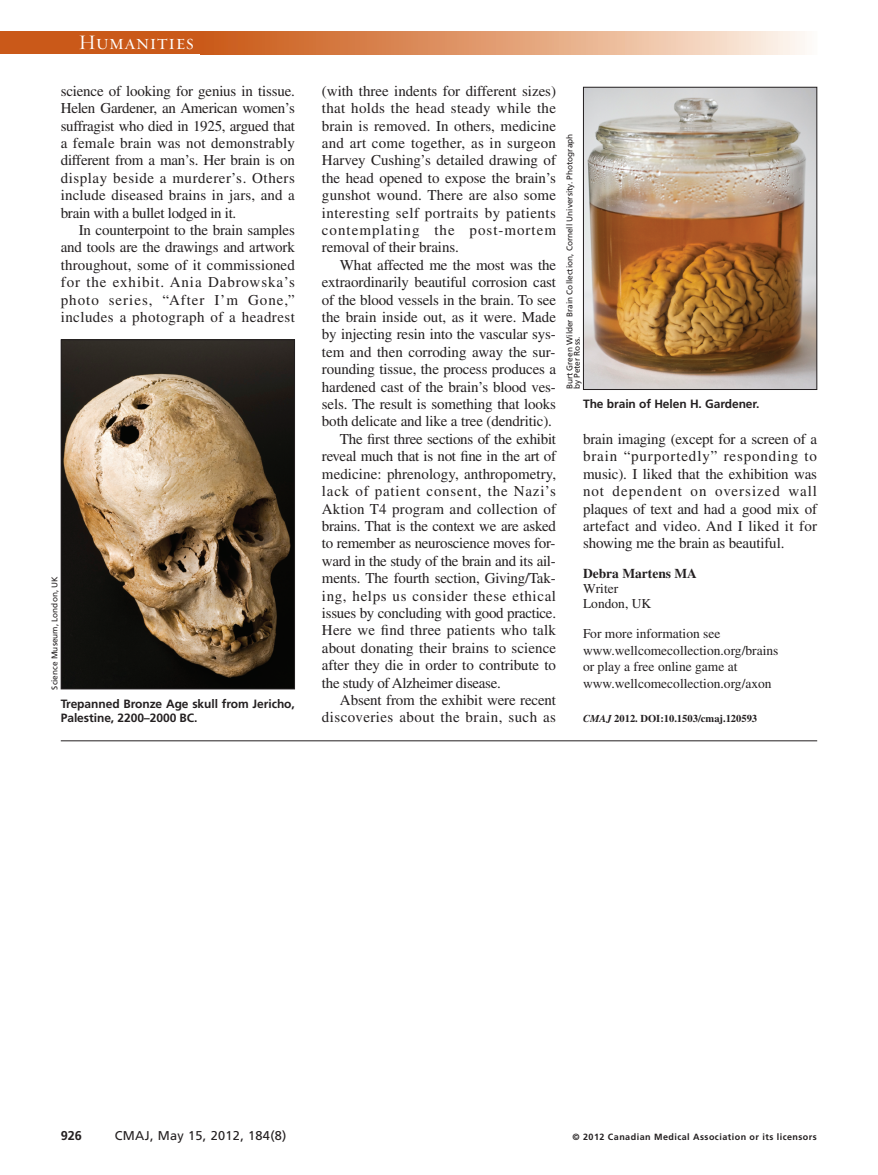
<style>
.page{position:relative;width:878px;height:1175px;background:#fff}
.page>*{position:absolute;margin:0;border:0;box-sizing:border-box;transform-origin:0 0}
.t1{font:21px "Requiem Display HTF Small Caps";letter-spacing:.005em;color:#fff}
.t2{font:15px/17.4px "Times LT Std";letter-spacing:-.01em;color:#231f20;text-align:justify}
.t3{font:15px "Times LT Std";letter-spacing:.04em;color:#231f20}
.t4{font:15px "Times LT Std";letter-spacing:.03em;color:#231f20}
.t5{font:15px "Times LT Std";letter-spacing:.05em;color:#231f20}
.t6{font:15px "Times LT Std";letter-spacing:.01em;color:#231f20}
.t7{font:15px "Times LT Std";letter-spacing:.015em;color:#231f20}
.t8{font:13.5px/16.5px "Times LT Std";color:#231f20}
.t9{font:700 13.5px "Times LT Std";color:#231f20}
.t10{font:12.75px "Frutiger LT Std";letter-spacing:.025em;color:#231f20}
.t11{font:700 12.75px "Frutiger LT Std";color:#231f20}
.t12{font:700 12px/14.2px "Frutiger LT Std";letter-spacing:-.005em;color:#231f20}
.t13{font:700 10.5px "Times LT Std";color:#231f20}
.t14{font:700 9px "Frutiger LT Std";letter-spacing:.05em;color:#231f20}
.t15{font:8.25px/7.5px "Frutiger LT Std";color:#231f20}
.s1{font-style:italic}
</style>
<div class="page">
<div style="left:0;top:32px;width:207px;height:22px;background:#ca5919"></div>
<div style="left:200px;top:32px;width:617px;height:22px;background:linear-gradient(to right,#c9540e,#fef4ea)"></div>
<img style="left:585px;top:89px;width:230px;height:299px">
<div style="left:583px;top:87px;width:234px;height:303px;border:1px solid #231f20"></div>
<img style="left:63px;top:341px;width:230px;height:346px">
<div style="left:61px;top:339px;width:234px;height:350px;border:1px solid #231f20"></div>
<hr style="left:61px;top:740px;width:756px;height:1px;background:#231f20">
<h1 class="t1" style="left:79px;top:30px;width:117px">Humanities</h1>
<p class="t2" style="left:61px;top:84px;width:236px">science of looking for genius in tissue.<br>Helen Gardener, an American women’s suffragist who died in 1925, argued that a female brain was not demonstrably different from a man’s. Her brain is on display beside a murderer’s. Others include diseased brains in jars, and a brain with a bullet lodged in it.</p>
<p class="t2" style="left:61px;top:223px;width:236px;text-indent:18px">In counterpoint to the brain samples and tools are the drawings and artwork throughout, some of it commissioned for the exhibit. Ania Dabrowska’s photo series, “After I’m Gone,” includes a photograph of a headrest</p>
<p class="t15" style="left:52px;top:689px;width:115px;rotate:-90deg">Science Museum, London, UK</p>
<p class="t12" style="left:61px;top:697px;width:236px">Trepanned Bronze Age skull from Jericho,<br>Palestine, 2200–2000 BC.</p>
<p class="t2" style="left:322px;top:84px;width:236px">(with three indents for different sizes) that holds the head steady while the brain is removed. In others, medicine and art come together, as in surgeon Harvey Cushing’s detailed drawing of the head opened to expose the brain’s gunshot wound. There are also some interesting self portraits by patients contemplating the post-mortem removal of their brains.</p>
<p class="t2" style="left:340px;top:258px;width:218px">What affected me the most was the</p>
<p class="t2" style="left:322px;top:275px;width:236px">extraordinarily beautiful corrosion cast</p>
<p class="t2" style="left:322px;top:292px;width:236px">of the blood vessels in the brain. To see</p>
<p class="t2" style="left:322px;top:310px;width:235px">the brain inside out, as it were. Made</p>
<p class="t2" style="left:322px;top:327px;width:235px">by injecting resin into the vascular sys-</p>
<p class="t2" style="left:322px;top:345px;width:235px">tem and then corroding away the sur-</p>
<p class="t2" style="left:322px;top:362px;width:236px">rounding tissue, the process produces a</p>
<p class="t2" style="left:322px;top:379px;width:235px">hardened cast of the brain’s blood ves-</p>
<p class="t2" style="left:322px;top:397px;width:236px">sels. The result is something that looks</p>
<p class="t2" style="left:322px;top:414px;width:231px">both delicate and like a tree (dendritic).</p>
<p class="t2" style="left:340px;top:432px;width:217px">The first three sections of the exhibit</p>
<p class="t2" style="left:322px;top:449px;width:235px">reveal much that is not fine in the art of</p>
<p class="t2" style="left:322px;top:466px;width:235px">medicine: phrenology, anthropometry,</p>
<p class="t5" style="left:322px;top:486px;width:235px">lack of patient consent, the Nazi’s</p>
<p class="t6" style="left:322px;top:503px;width:235px">Aktion T4 program and collection of</p>
<p class="t2" style="left:322px;top:519px;width:235px">brains. That is the context we are asked</p>
<p class="t2" style="left:322px;top:536px;width:235px">to remember as neuroscience moves for-</p>
<p class="t2" style="left:322px;top:553px;width:235px">ward in the study of the brain and its ail-</p>
<p class="t2" style="left:322px;top:571px;width:235px">ments. The fourth section, Giving/Tak-</p>
<p class="t3" style="left:322px;top:590px;width:235px">ing, helps us consider these ethical</p>
<p class="t2" style="left:322px;top:606px;width:235px">issues by concluding with good practice.</p>
<p class="t7" style="left:322px;top:625px;width:235px">Here we find three patients who talk</p>
<p class="t2" style="left:322px;top:640px;width:235px">about donating their brains to science</p>
<p class="t2" style="left:322px;top:658px;width:235px">after they die in order to contribute to</p>
<p class="t2" style="left:322px;top:675px;width:180px">the study of Alzheimer disease.</p>
<p class="t2" style="left:340px;top:693px;width:218px">Absent from the exhibit were recent</p>
<p class="t4" style="left:322px;top:712px;width:236px">discoveries about the brain, such as</p>
<p class="t15" style="left:566px;top:389px;width:257px;rotate:-90deg">Burt Green Wilder Brain Collection, Cornell University. Photograph by Peter Ross.</p>
<p class="t12" style="left:583px;top:398px;width:178px">The brain of Helen H. Gardener.</p>
<p class="t2" style="left:583px;top:432px;width:236px">brain imaging (except for a screen of a brain “purportedly” responding to music). I liked that the exhibition was not dependent on oversized wall plaques of text and had a good mix of artefact and video. And I liked it for showing me the brain as beautiful.</p>
<p class="t9" style="left:583px;top:569px;width:115px">Debra Martens MA</p>
<p class="t8" style="left:583px;top:582px;width:70px;line-height:15px">Writer<br>London, UK</p>
<p class="t8" style="left:583px;top:627px;width:197px">For more information see www.wellcomecollection.org/brains or play a free online game at www.wellcomecollection.org/axon</p>
<p class="t13" style="left:583px;top:715px;width:176px"><span class="s1">CMAJ</span> 2012. DOI:10.1503/cmaj.120593</p>
<p class="t11" style="left:61px;top:1130px;width:23px">926</p>
<p class="t10" style="left:115px;top:1130px;width:173px">CMAJ, May 15, 2012, 184(8)</p>
<p class="t14" style="left:572px;top:1132px;width:246px">© 2012 Canadian Medical Association or its licensors</p>
</div>
